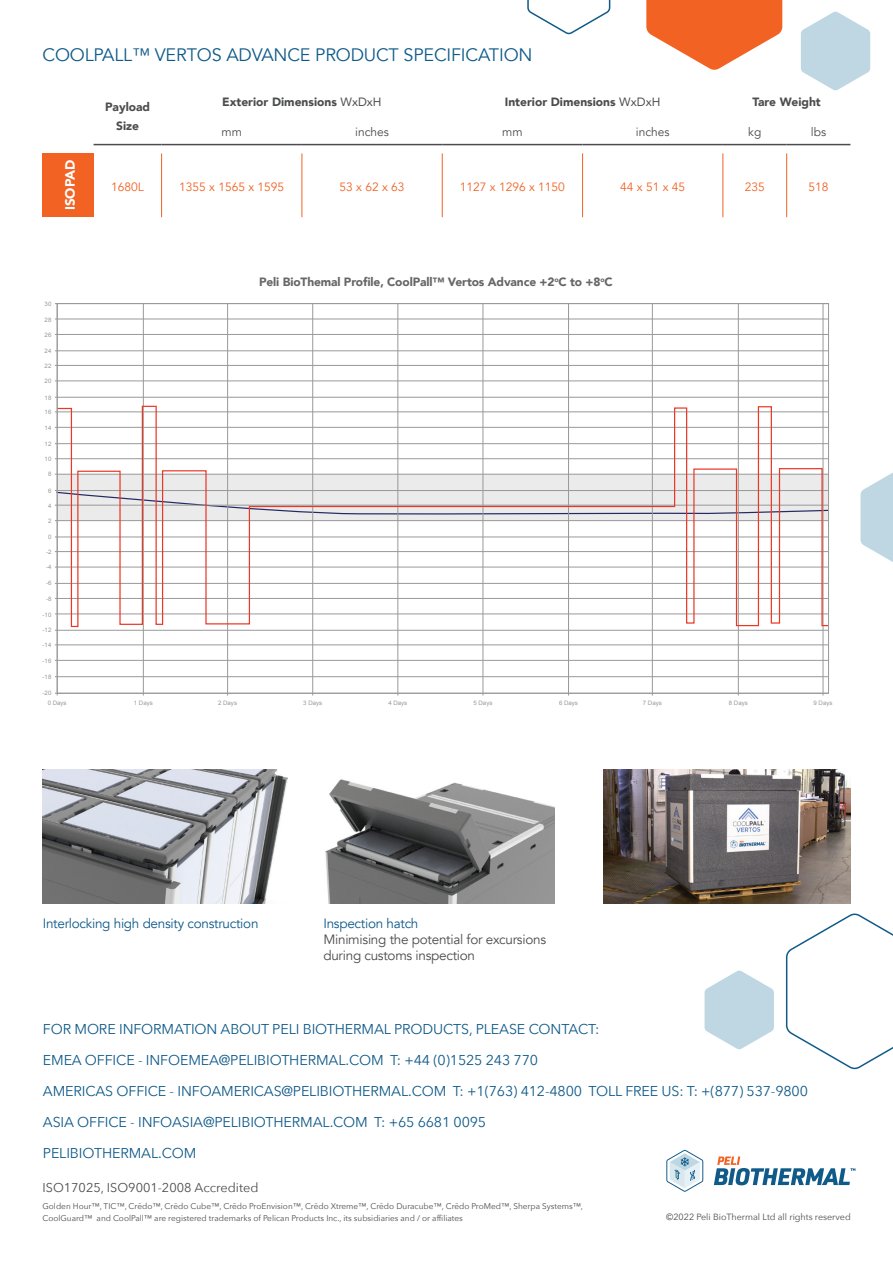
<style>
.page{position:relative;width:893px;height:1263px;background:#fff}
.page>*{position:absolute;margin:0;border:0;box-sizing:border-box;transform-origin:0 0}
.t1{font:18px "Avenir";letter-spacing:-.01em;color:#0f5a89}
.t2{font:14.25px "Avenir Next";letter-spacing:-.01em;color:#0f5a89}
.t3{font:13.5px/16.2px "Avenir";letter-spacing:-.02em;color:#4b4c4d}
.t4{font:13.5px "Avenir";letter-spacing:-.02em;color:#0f5a89}
.t5{font:900 13.5px "Avenir";letter-spacing:-.01em;color:#fff}
.t6{font:12.75px "Avenir Next";color:#4b4c4d}
.t7{font:900 12px "Avenir";color:#4b4c4d}
.t8{font:12px "Avenir";color:#f26223}
.t9{font:900 12px "Avenir";letter-spacing:-.01em;color:#666}
.t10{font:12px "Avenir";color:#4b4c4d}
.t11{font:9px "Avenir Next";color:#4b4c4d}
.t12{font:8.25px/12px "Avenir Next";color:#4b4c4d}
.t13{font:6.15px/9.9px "Arial";color:#999}
.s1{font-weight:400}
.s2{color:#0f5a89}
</style>
<div class="page">
<svg style="left:704px;top:971px;width:70px;height:78px"></svg>
<svg style="left:785px;top:913px;width:108px;height:157px"></svg>
<hr style="left:161px;top:153px;width:1px;height:64px;background:#f26223">
<hr style="left:302px;top:153px;width:1px;height:64px;background:#f26223">
<hr style="left:442px;top:153px;width:1px;height:64px;background:#f26223">
<hr style="left:582px;top:153px;width:1px;height:64px;background:#f26223">
<hr style="left:722px;top:153px;width:1px;height:64px;background:#f26223">
<hr style="left:786px;top:153px;width:1px;height:64px;background:#f26223">
<hr style="left:94px;top:144px;width:68px;height:1px;background:#4b4c4d">
<hr style="left:162px;top:144px;width:140px;height:1px;background:#4b4c4d">
<hr style="left:302px;top:144px;width:140px;height:1px;background:#4b4c4d">
<hr style="left:442px;top:144px;width:141px;height:1px;background:#4b4c4d">
<hr style="left:583px;top:144px;width:140px;height:1px;background:#4b4c4d">
<hr style="left:723px;top:144px;width:64px;height:1px;background:#4b4c4d">
<hr style="left:787px;top:144px;width:63px;height:1px;background:#4b4c4d">
<div style="left:43px;top:153px;width:51px;height:64px;background:#f26223"></div>
<svg style="left:860px;top:472px;width:33px;height:90px"></svg>
<svg style="left:801px;top:12px;width:69px;height:78px"></svg>
<svg style="left:646px;top:0;width:136px;height:70px"></svg>
<svg style="left:527px;top:0;width:84px;height:35px"></svg>
<svg style="left:714px;top:1156px;width:141px;height:29px"></svg>
<svg style="left:666px;top:1150px;width:37px;height:42px"></svg>
<img style="left:43px;top:770px;width:245px;height:134px">
<img style="left:325px;top:779px;width:229px;height:125px">
<img style="left:604px;top:770px;width:246px;height:134px">
<hr style="left:143px;top:303px;width:1px;height:392px;background:#999">
<hr style="left:57px;top:303px;width:1px;height:392px;background:#999">
<hr style="left:55px;top:319px;width:773px;height:1px;background:#999">
<hr style="left:55px;top:303px;width:773px;height:1px;background:#999">
<hr style="left:55px;top:334px;width:773px;height:1px;background:#999">
<hr style="left:55px;top:350px;width:773px;height:1px;background:#999">
<hr style="left:55px;top:365px;width:773px;height:1px;background:#999">
<hr style="left:55px;top:380px;width:773px;height:1px;background:#999">
<hr style="left:55px;top:397px;width:773px;height:1px;background:#999">
<hr style="left:55px;top:411px;width:773px;height:1px;background:#999">
<hr style="left:55px;top:427px;width:773px;height:1px;background:#999">
<hr style="left:55px;top:443px;width:773px;height:1px;background:#999">
<hr style="left:55px;top:458px;width:773px;height:1px;background:#999">
<hr style="left:55px;top:474px;width:773px;height:1px;background:#999">
<hr style="left:55px;top:490px;width:773px;height:1px;background:#999">
<hr style="left:55px;top:505px;width:773px;height:1px;background:#999">
<hr style="left:55px;top:520px;width:773px;height:1px;background:#999">
<hr style="left:55px;top:536px;width:773px;height:1px;background:#999">
<hr style="left:55px;top:551px;width:773px;height:1px;background:#999">
<hr style="left:55px;top:567px;width:773px;height:1px;background:#999">
<hr style="left:55px;top:583px;width:773px;height:1px;background:#999">
<hr style="left:55px;top:598px;width:773px;height:1px;background:#999">
<hr style="left:55px;top:613px;width:773px;height:1px;background:#999">
<hr style="left:55px;top:630px;width:773px;height:1px;background:#999">
<hr style="left:55px;top:644px;width:773px;height:1px;background:#999">
<hr style="left:55px;top:660px;width:773px;height:1px;background:#999">
<hr style="left:55px;top:676px;width:773px;height:1px;background:#999">
<hr style="left:55px;top:693px;width:773px;height:1px;background:#999">
<hr style="left:227px;top:303px;width:1px;height:392px;background:#999">
<hr style="left:312px;top:303px;width:1px;height:392px;background:#999">
<hr style="left:398px;top:303px;width:1px;height:392px;background:#999">
<hr style="left:483px;top:303px;width:1px;height:392px;background:#999">
<hr style="left:568px;top:303px;width:1px;height:392px;background:#999">
<hr style="left:652px;top:303px;width:1px;height:392px;background:#999">
<hr style="left:738px;top:303px;width:1px;height:392px;background:#999">
<hr style="left:823px;top:303px;width:1px;height:392px;background:#999">
<svg style="left:56px;top:405px;width:773px;height:223px"></svg>
<p class="t1" style="left:43px;top:44px;width:491px">COOLPALL™ VERTOS ADVANCE PRODUCT SPECIFICATION</p>
<p class="t5" style="left:59px;top:210px;width:52px;rotate:-90deg">ISOPAD</p>
<p class="t13" style="left:45px;top:299px;width:8px">30</p>
<p class="t13" style="left:45px;top:314px;width:8px">28</p>
<p class="t13" style="left:45px;top:330px;width:8px">26</p>
<p class="t13" style="left:45px;top:346px;width:8px">24</p>
<p class="t13" style="left:45px;top:361px;width:8px">22</p>
<p class="t13" style="left:45px;top:376px;width:8px">20</p>
<p class="t13" style="left:45px;top:393px;width:8px">18</p>
<p class="t13" style="left:45px;top:407px;width:8px">16</p>
<p class="t13" style="left:45px;top:423px;width:8px">14</p>
<p class="t13" style="left:45px;top:439px;width:8px">12</p>
<p class="t13" style="left:45px;top:454px;width:8px">10</p>
<p class="t13" style="left:48px;top:469px;width:5px">8</p>
<p class="t13" style="left:48px;top:486px;width:5px">6</p>
<p class="t13" style="left:48px;top:500px;width:5px">4</p>
<p class="t13" style="left:48px;top:516px;width:5px">2</p>
<p class="t13" style="left:48px;top:532px;width:5px">0</p>
<p class="t7" style="left:105px;top:97px;width:47px">Payload</p>
<p class="t7" style="left:116px;top:116px;width:24px">Size</p>
<p class="t7" style="left:222px;top:91px;width:161px">Exterior Dimensions <span class="s1">WxDxH</span></p>
<p class="t7" style="left:505px;top:91px;width:157px">Interior Dimensions <span class="s1">WxDxH</span></p>
<p class="t7" style="left:752px;top:91px;width:70px">Tare Weight</p>
<p class="t10" style="left:222px;top:124px;width:22px">mm</p>
<p class="t10" style="left:355px;top:124px;width:35px">inches</p>
<p class="t10" style="left:502px;top:124px;width:22px">mm</p>
<p class="t10" style="left:636px;top:124px;width:35px">inches</p>
<p class="t10" style="left:748px;top:124px;width:15px">kg</p>
<p class="t10" style="left:811px;top:124px;width:17px">lbs</p>
<p class="t8" style="left:111px;top:180px;width:34px">1680L</p>
<p class="t8" style="left:179px;top:180px;width:106px">1355 x 1565 x 1595</p>
<p class="t8" style="left:340px;top:180px;width:66px">53 x 62 x 63</p>
<p class="t8" style="left:460px;top:180px;width:106px">1127 x 1296 x 1150</p>
<p class="t8" style="left:620px;top:180px;width:66px">44 x 51 x 45</p>
<p class="t8" style="left:745px;top:180px;width:22px">235</p>
<p class="t8" style="left:808px;top:180px;width:22px">518</p>
<p class="t9" style="left:259px;top:272px;width:355px">Peli BioThemal Profile, CoolPall™ Vertos Advance +2<sup>o</sup>C to +8<sup>o</sup>C</p>
<p class="t13" style="left:46px;top:547px;width:7px">-2</p>
<p class="t13" style="left:46px;top:562px;width:7px">-4</p>
<p class="t13" style="left:46px;top:578px;width:7px">-6</p>
<p class="t13" style="left:46px;top:594px;width:7px">-8</p>
<p class="t13" style="left:43px;top:610px;width:10px">-10</p>
<p class="t13" style="left:43px;top:625px;width:10px">-12</p>
<p class="t13" style="left:43px;top:639px;width:10px">-14</p>
<p class="t13" style="left:43px;top:655px;width:10px">-16</p>
<p class="t13" style="left:43px;top:671px;width:10px">-18</p>
<p class="t13" style="left:48px;top:688px;width:20px;text-indent:-5px">-20<br>0 Days</p>
<p class="t13" style="left:134px;top:698px;width:20px">1 Days</p>
<p class="t13" style="left:218px;top:698px;width:20px">2 Days</p>
<p class="t13" style="left:303px;top:698px;width:20px">3 Days</p>
<p class="t13" style="left:388px;top:698px;width:20px">4 Days</p>
<p class="t13" style="left:473px;top:698px;width:20px">5 Days</p>
<p class="t13" style="left:559px;top:698px;width:20px">6 Days</p>
<p class="t13" style="left:643px;top:698px;width:20px">7 Days</p>
<p class="t13" style="left:729px;top:698px;width:20px">8 Days</p>
<p class="t13" style="left:813px;top:698px;width:20px">9 Days</p>
<p class="t4" style="left:43px;top:915px;width:217px">Interlocking high density construction</p>
<p class="t3" style="left:323px;top:915px;width:224px"><span class="s2">Inspection hatch<br></span>Minimising the potential for excursions during customs inspection</p>
<p class="t2" style="left:43px;top:1017px;width:558px">FOR MORE INFORMATION ABOUT PELI BIOTHERMAL PRODUCTS, PLEASE CONTACT:</p>
<p class="t2" style="left:43px;top:1048px;width:497px">EMEA OFFICE - INFOEMEA@PELIBIOTHERMAL.COM T: +44 (0)1525 243 770</p>
<p class="t2" style="left:43px;top:1079px;width:767px">AMERICAS OFFICE - INFOAMERICAS@PELIBIOTHERMAL.COM T: +1(763) 412-4800 TOLL FREE US: T: +(877) 537-9800</p>
<p class="t2" style="left:43px;top:1110px;width:445px">ASIA OFFICE - INFOASIA@PELIBIOTHERMAL.COM T: +65 6681 0095</p>
<p class="t2" style="left:43px;top:1141px;width:155px">PELIBIOTHERMAL.COM</p>
<p class="t6" style="left:43px;top:1177px;width:218px">ISO17025, ISO9001-2008 Accredited</p>
<p class="t12" style="left:43px;top:1199px;width:542px">Golden Hour™, TIC™, Crēdo™, Crēdo Cube™, Crēdo ProEnvision™, Crēdo Xtreme™, Crēdo Duracube™, Crēdo ProMed™, Sherpa Systems™,<br>CoolGuard™ and CoolPall™ are registered trademarks of Pelican Products Inc., its subsidiaries and / or affiliates</p>
<p class="t11" style="left:666px;top:1209px;width:186px">©2022 Peli BioThermal Ltd all rights reserved</p>
</div>
